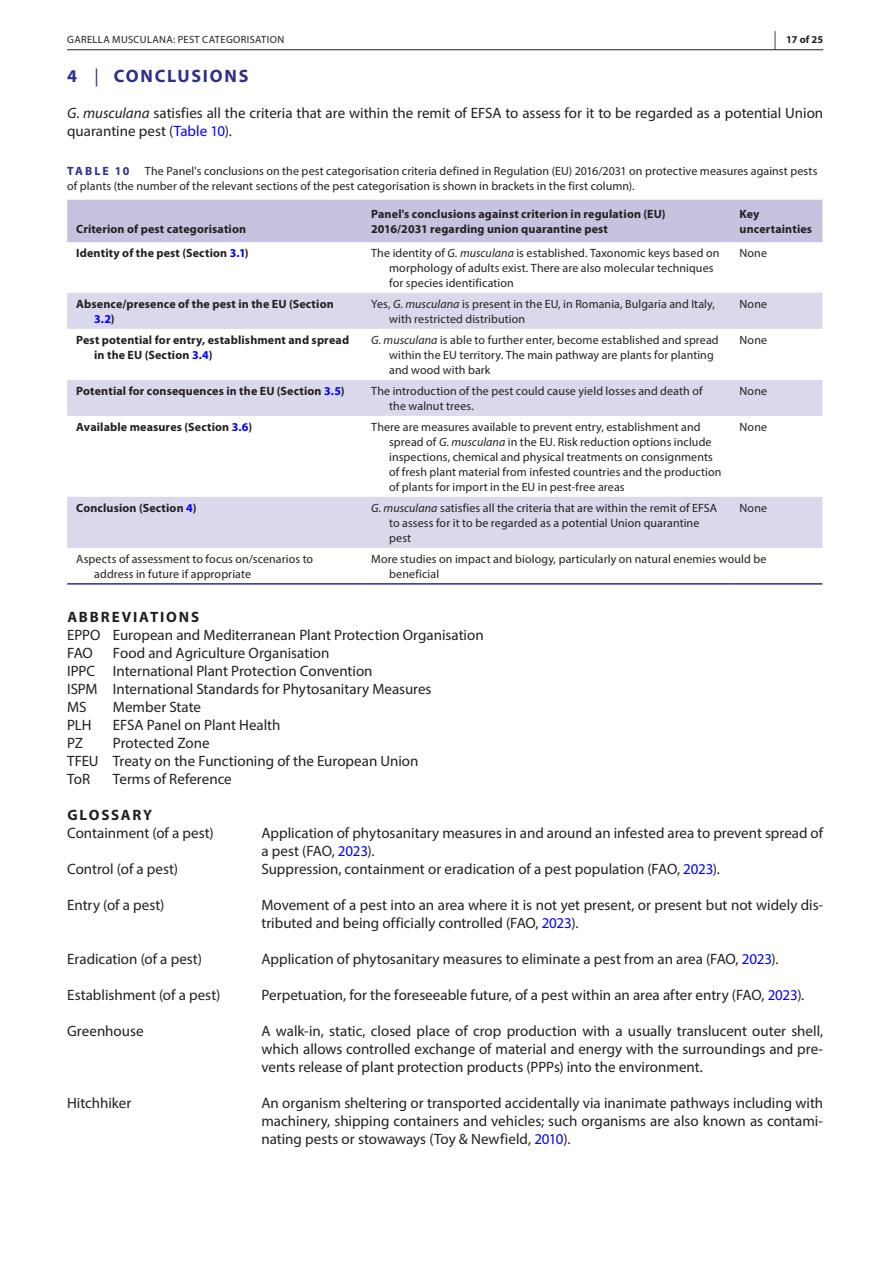
<style>
.page{position:relative;width:893px;height:1263px;background:#fff}
.page>*{position:absolute;margin:0;border:0;box-sizing:border-box;transform-origin:0 0}
.t1{font:700 18px "Myriad Pro";letter-spacing:.095em;color:#2e2e8d}
.t2{font:15px/18px "Myriad Pro";color:#231f20}
.t3{font:700 15px "Myriad Pro";letter-spacing:.12em;color:#231f20}
.t4{font:12px/15px "Myriad Pro";letter-spacing:.01em;color:#231f20}
.t5{font:700 12px/15px "Myriad Pro";letter-spacing:.01em;color:#231f20}
.t6{font:700 12px "Myriad Pro";letter-spacing:.165em;color:#2e2e8d}
.t7{font:10.5px "Myriad Pro";letter-spacing:.03em;color:#231f20}
.t8{font:700 10.5px "Myriad Pro";color:#231f20}
.s1{font-size:18.6px}
.s2{font-weight:400}
.s3{font-style:italic}
.s4{color:#00f}
</style>
<div class="page">
<hr style="left:67px;top:49px;width:756px;height:1px;background:#231f20">
<div style="left:67px;top:200px;width:755px;height:42px;background:#c5c3df"></div>
<svg style="left:67px;top:293px;width:755px;height:255px"></svg>
<hr style="left:67px;top:583px;width:295px;height:2px;background:#2e2e8d">
<hr style="left:362px;top:583px;width:368px;height:2px;background:#2e2e8d">
<hr style="left:730px;top:583px;width:92px;height:2px;background:#2e2e8d">
<p class="t7" style="left:67px;top:33px;width:218px">GARELLA MUSCULANA: PEST CATEGORISATION</p>
<p class="t8" style="left:774px;top:32px;width:51px"><span class="s1">|</span> 17 of 25</p>
<p class="t1" style="left:67px;top:64px;width:183px">4 <span class="s2">|</span> CONCLUSIONS</p>
<p class="t2" style="left:67px;top:104px;width:758px"><span class="s3">G. musculana</span> satisfies all the criteria that are within the remit of EFSA to assess for it to be regarded as a potential Union quarantine pest (<span class="s4">Table 10</span>).</p>
<p class="t4" style="left:67px;top:163px;width:752px;text-indent:78px">The Panel's conclusions on the pest categorisation criteria defined in Regulation (EU) 2016/2031 on protective measures against pests of plants (the number of the relevant sections of the pest categorisation is shown in brackets in the first column).</p>
<p class="t5" style="left:76px;top:221px;width:171px">Criterion of pest categorisation</p>
<p class="t6" style="left:67px;top:163px;width:64px">TABLE 10</p>
<p class="t5" style="left:371px;top:206px;width:296px">Panel's conclusions against criterion in regulation (EU)<br>2016/2031 regarding union quarantine pest</p>
<p class="t5" style="left:739px;top:206px;width:74px">Key uncertainties</p>
<p class="t5" style="left:76px;top:245px;width:174px">Identity of the pest (Section <span class="s4">3.1</span>)</p>
<p class="t4" style="left:389px;top:245px;width:332px;text-indent:-18px">The identity of <span class="s3">G. musculana</span> is established. Taxonomic keys based on morphology of adults exist. There are also molecular techniques for species identification</p>
<p class="t4" style="left:739px;top:245px;width:29px">None</p>
<p class="t5" style="left:94px;top:296px;width:241px;text-indent:-18px">Absence/presence of the pest in the EU (Section<br><span class="s4">3.2</span>)</p>
<p class="t4" style="left:389px;top:296px;width:327px;text-indent:-18px">Yes, <span class="s3">G. musculana</span> is present in the EU, in Romania, Bulgaria and Italy, with restricted distribution</p>
<p class="t4" style="left:739px;top:296px;width:29px">None</p>
<p class="t5" style="left:94px;top:332px;width:256px;text-indent:-18px">Pest potential for entry, establishment and spread in the EU (Section <span class="s4">3.4</span>)</p>
<p class="t4" style="left:389px;top:332px;width:331px;text-indent:-18px"><span class="s3">G. musculana</span> is able to further enter, become established and spread within the EU territory. The main pathway are plants for planting and wood with bark</p>
<p class="t4" style="left:739px;top:332px;width:29px">None</p>
<p class="t5" style="left:76px;top:383px;width:270px">Potential for consequences in the EU (Section <span class="s4">3.5</span>)</p>
<p class="t4" style="left:389px;top:383px;width:315px;text-indent:-18px">The introduction of the pest could cause yield losses and death of the walnut trees.</p>
<p class="t4" style="left:739px;top:383px;width:29px">None</p>
<p class="t5" style="left:76px;top:419px;width:177px">Available measures (Section <span class="s4">3.6</span>)</p>
<p class="t4" style="left:389px;top:419px;width:334px;text-indent:-18px">There are measures available to prevent entry, establishment and spread of <span class="s3">G. musculana</span> in the EU. Risk reduction options include inspections, chemical and physical treatments on consignments of fresh plant material from infested countries and the production of plants for import in the EU in pest-free areas</p>
<p class="t4" style="left:739px;top:419px;width:29px">None</p>
<p class="t5" style="left:76px;top:500px;width:122px">Conclusion (Section <span class="s4">4</span>)</p>
<p class="t4" style="left:389px;top:500px;width:329px;text-indent:-18px"><span class="s3">G. musculana</span> satisfies all the criteria that are within the remit of EFSA to assess for it to be regarded as a potential Union quarantine pest</p>
<p class="t4" style="left:740px;top:500px;width:29px">None</p>
<p class="t4" style="left:94px;top:551px;width:221px;text-indent:-18px">Aspects of assessment to focus on/scenarios to address in future if appropriate</p>
<p class="t4" style="left:389px;top:551px;width:379px;text-indent:-18px">More studies on impact and biology, particularly on natural enemies would be beneficial</p>
<p class="t3" style="left:67px;top:607px;width:133px">ABBREVIATIONS</p>
<p class="t2" style="left:67px;top:626px;width:418px">EPPO European and Mediterranean Plant Protection Organisation<br>FAO</p>
<p class="t2" style="left:67px;top:644px;width:366px;text-indent:46px">Food and Agriculture Organisation<br>IPPC International Plant Protection Convention<br>ISPM International Standards for Phytosanitary Measures MS</p>
<p class="t2" style="left:113px;top:698px;width:90px">Member State</p>
<p class="t2" style="left:67px;top:716px;width:26px">PLH</p>
<p class="t2" style="left:113px;top:716px;width:169px">EFSA Panel on Plant Health</p>
<p class="t2" style="left:67px;top:734px;width:17px">PZ</p>
<p class="t2" style="left:67px;top:734px;width:353px;text-indent:46px">Protected Zone<br>TFEU Treaty on the Functioning of the European Union<br>ToR</p>
<p class="t2" style="left:113px;top:770px;width:120px">Terms of Reference</p>
<p class="t3" style="left:67px;top:805px;width:86px">GLOSSARY</p>
<p class="t2" style="left:67px;top:824px;width:148px">Containment (of a pest)</p>
<p class="t2" style="left:261px;top:824px;width:563px">Application of phytosanitary measures in and around an infested area to prevent spread of a pest (FAO, <span class="s4">2023</span>).</p>
<p class="t2" style="left:67px;top:860px;width:113px">Control (of a pest)</p>
<p class="t2" style="left:261px;top:860px;width:460px">Suppression, containment or eradication of a pest population (FAO, <span class="s4">2023</span>).</p>
<p class="t2" style="left:67px;top:896px;width:99px">Entry (of a pest)</p>
<p class="t2" style="left:261px;top:896px;width:563px">Movement of a pest into an area where it is not yet present, or present but not widely dis&shy;tributed and being officially controlled (FAO, <span class="s4">2023</span>).</p>
<p class="t2" style="left:67px;top:950px;width:136px">Eradication (of a pest)</p>
<p class="t2" style="left:261px;top:950px;width:519px">Application of phytosanitary measures to eliminate a pest from an area (FAO, <span class="s4">2023</span>).</p>
<p class="t2" style="left:67px;top:986px;width:155px">Establishment (of a pest)</p>
<p class="t2" style="left:261px;top:986px;width:544px">Perpetuation, for the foreseeable future, of a pest within an area after entry (FAO, <span class="s4">2023</span>).</p>
<p class="t2" style="left:67px;top:1022px;width:78px">Greenhouse</p>
<p class="t2" style="left:261px;top:1022px;width:563px;text-align:justify">A walk-in, static, closed place of crop production with a usually translucent outer shell, which allows controlled exchange of material and energy with the surroundings and pre&shy;vents release of plant protection products (PPPs) into the environment.</p>
<p class="t2" style="left:67px;top:1094px;width:66px">Hitchhiker</p>
<p class="t2" style="left:261px;top:1094px;width:563px;text-align:justify">An organism sheltering or transported accidentally via inanimate pathways including with machinery, shipping containers and vehicles; such organisms are also known as contami&shy;nating pests or stowaways (Toy &amp; Newfield, <span class="s4">2010</span>).</p>
</div>
